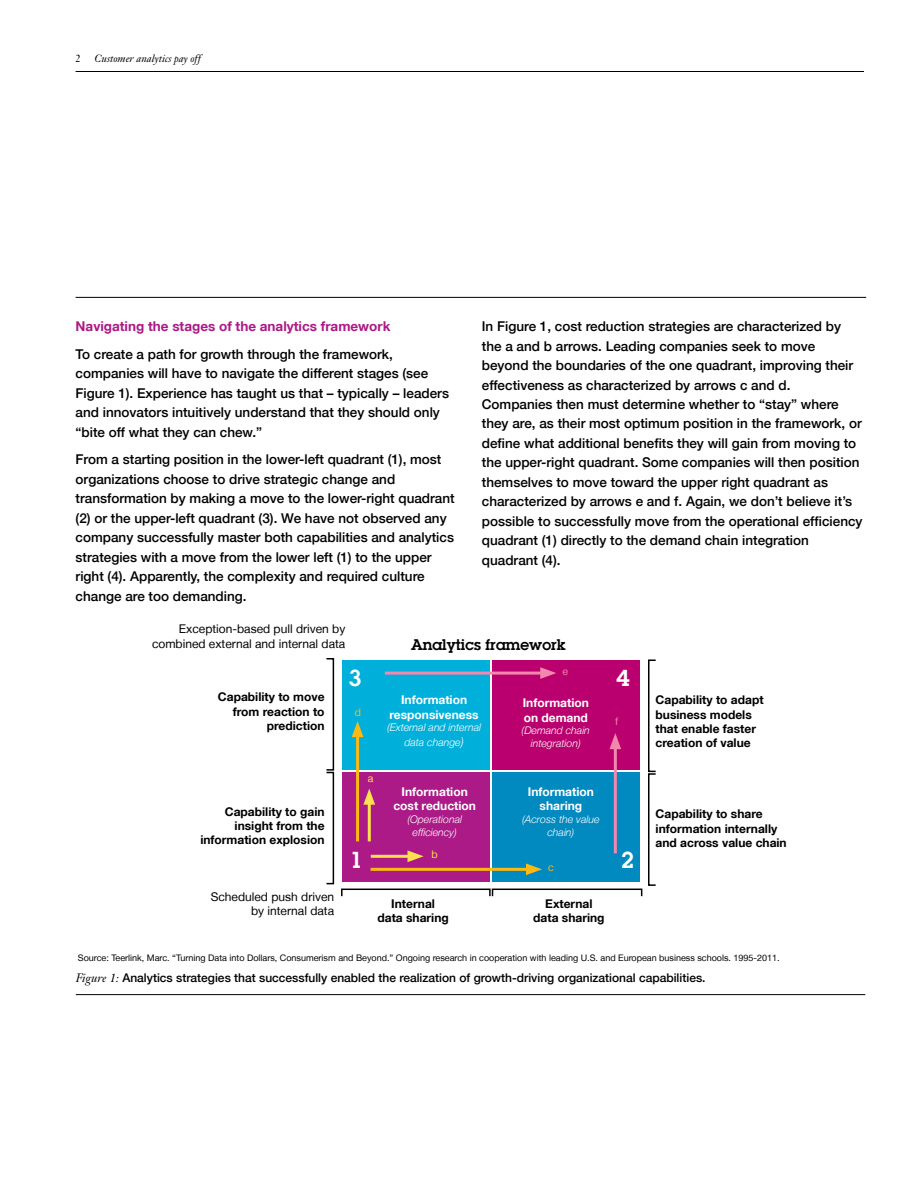
<style>
.page{position:relative;width:918px;height:1188px;background:#fff}
.page>*{position:absolute;margin:0;border:0;box-sizing:border-box;transform-origin:0 0}
.t1{font:600 22.5px "Lubalin Graph LT";color:#fff}
.t2{font:600 15px "Lubalin Graph LT";color:#000}
.t3{font:500 13.5px/19.5px "Helvetica Neue LT";color:#000}
.t4{font:700 13.5px "Helvetica Neue LT";color:#ab1a87}
.t5{font:700 12px/14.4px "Helvetica Neue LT";color:#000;text-align:right}
.t6{font:500 12px "Helvetica Neue LT";color:#000}
.t7{font:12px/14.4px "Helvetica Neue LT";color:#000;text-align:right}
.t8{font:700 12px/14.4px "Helvetica Neue LT";color:#fff;text-align:center}
.t9{font:italic 300 10.5px/12.6px "Helvetica Neue LT";color:#fff;text-align:center}
.t10{font:italic 10.5px "Janson Text LT Std";color:#000}
.t11{font:10.5px "Helvetica Neue LT";color:#ffe14f}
.t12{font:10.5px "Helvetica Neue LT";color:#fdb913}
.t13{font:10.5px "Helvetica Neue LT";color:#f388af}
.t14{font:10.5px "Janson Text LT Std";color:#000}
.t15{font:9px "Helvetica Neue LT";color:#000}
.s1{font-size:12px}
.s2{font-family:"Janson Text LT Std";font-weight:400;font-style:italic}
</style>
<div class="page">
<hr style="left:76px;top:71px;width:788px;height:1px;background:#000">
<hr style="left:76px;top:297px;width:790px;height:1px;background:#000">
<hr style="left:76px;top:994px;width:789px;height:1px;background:#000">
<div style="left:343px;top:660px;width:147px;height:110px;background:#00b0da"></div>
<div style="left:492px;top:660px;width:148px;height:110px;background:#ba006e"></div>
<div style="left:343px;top:772px;width:147px;height:110px;background:#ab1a87"></div>
<div style="left:493px;top:772px;width:147px;height:110px;background:#008abf"></div>
<div style="left:326px;top:772px;width:8px;height:112px;border:2px solid #000"></div>
<div style="left:326px;top:658px;width:8px;height:113px;border:2px solid #000"></div>
<div style="left:492px;top:889px;width:150px;height:8px;border:2px solid #000"></div>
<div style="left:341px;top:889px;width:150px;height:8px;border:2px solid #000"></div>
<div style="left:648px;top:660px;width:8px;height:112px;border:2px solid #000"></div>
<div style="left:648px;top:773px;width:8px;height:113px;border:2px solid #000"></div>
<hr style="left:368px;top:799px;width:3px;height:42px;background:#ffe14f">
<svg style="left:363px;top:789px;width:12px;height:16px"></svg>
<hr style="left:356px;top:731px;width:3px;height:110px;background:#fdb913">
<svg style="left:352px;top:721px;width:11px;height:16px"></svg>
<hr style="left:371px;top:855px;width:42px;height:3px;background:#ffe14f">
<svg style="left:408px;top:850px;width:16px;height:12px"></svg>
<hr style="left:371px;top:868px;width:161px;height:3px;background:#fdb913">
<svg style="left:526px;top:863px;width:16px;height:12px"></svg>
<hr style="left:385px;top:672px;width:161px;height:3px;background:#f388af">
<svg style="left:540px;top:667px;width:16px;height:12px"></svg>
<hr style="left:614px;top:743px;width:3px;height:110px;background:#f388af">
<svg style="left:609px;top:733px;width:12px;height:16px"></svg>
<p class="t14" style="left:76px;top:52px;width:7px">2</p>
<p class="t10" style="left:95px;top:52px;width:108px">Customer analytics pay off</p>
<p class="t4" style="left:76px;top:318px;width:316px">Navigating the stages of the analytics framework</p>
<p class="t3" style="left:76px;top:344px;width:375px">To create a path for growth through the framework, companies will have to navigate the different stages (see Figure 1). Experience has taught us that – typically – leaders and innovators intuitively understand that they should only “bite off what they can chew.”</p>
<p class="t3" style="left:76px;top:449px;width:381px">From a starting position in the lower-left quadrant (1), most organizations choose to drive strategic change and transformation by making a move to the lower-right quadrant (2) or the upper-left quadrant (3). We have not observed any company successfully master both capabilities and analytics strategies with a move from the lower left (1) to the upper right (4). Apparently, the complexity and required culture change are too demanding.</p>
<p class="t3" style="left:482px;top:316px;width:382px">In Figure 1, cost reduction strategies are characterized by the a and b arrows. Leading companies seek to move beyond the boundaries of the one quadrant, improving their effectiveness as characterized by arrows c and d.<br>Companies then must determine whether to “stay” where they are, as their most optimum position in the framework, or define what additional benefits they will gain from moving to the upper-right quadrant. Some companies will then position themselves to move toward the upper right quadrant as characterized by arrows e and f. Again, we don’t believe it’s possible to successfully move from the operational efficiency quadrant (1) directly to the demand chain integration quadrant (4).</p>
<p class="t7" style="left:152px;top:622px;width:195px">Exception-based pull driven by combined external and internal data</p>
<h1 class="t1" style="left:349px;top:663px;width:15px">3</h1>
<p class="t2" style="left:411px;top:635px;width:156px">Analytics framework</p>
<p class="t13" style="left:562px;top:665px;width:7px">e</p>
<p class="t5" style="left:218px;top:689px;width:108px">Capability to move from reaction to prediction</p>
<p class="t8" style="left:390px;top:692px;width:91px">Information responsiveness</p>
<p class="t12" style="left:355px;top:706px;width:8px">d</p>
<p class="t9" style="left:387px;top:720px;width:95px;line-height:14.4px">(External and internal data change<span class="s1">)</span></p>
<p class="t8" style="left:393px;top:784px;width:84px">Information cost reduction</p>
<p class="t9" style="left:407px;top:813px;width:56px">(Operational efficiency)</p>
<p class="t11" style="left:368px;top:772px;width:7px">a</p>
<p class="t5" style="left:200px;top:804px;width:126px">Capability to gain insight from the information explosion</p>
<h1 class="t1" style="left:350px;top:845px;width:15px">1</h1>
<p class="t11" style="left:432px;top:848px;width:8px">b</p>
<p class="t8" style="left:523px;top:696px;width:68px;text-align:left">Information on demand</p>
<p class="t9" style="left:522px;top:724px;width:70px">(Demand chain integration)</p>
<p class="t8" style="left:528px;top:784px;width:68px">Information sharing</p>
<p class="t9" style="left:522px;top:813px;width:79px">(Across the value chain)</p>
<p class="t12" style="left:548px;top:861px;width:7px">c</p>
<p class="t7" style="left:211px;top:889px;width:125px">Scheduled push driven by internal data</p>
<p class="t5" style="left:378px;top:896px;width:73px;text-align:center">Internal data sharing</p>
<p class="t5" style="left:533px;top:896px;width:73px;text-align:center">External data sharing</p>
<h1 class="t1" style="left:617px;top:663px;width:15px">4</h1>
<p class="t13" style="left:615px;top:715px;width:5px">f</p>
<h1 class="t1" style="left:621px;top:845px;width:15px">2</h1>
<p class="t5" style="left:656px;top:692px;width:109px;text-align:left">Capability to adapt business models that enable faster creation of value</p>
<p class="t5" style="left:656px;top:807px;width:133px;text-align:left">Capability to share information internally and across value chain</p>
<p class="t15" style="left:78px;top:952px;width:703px">Source: Teerlink, Marc. “Turning Data into Dollars, Consumerism and Beyond.” Ongoing research in cooperation with leading U.S. and European business schools. 1995-2011.</p>
<p class="t6" style="left:76px;top:970px;width:631px"><span class="s2">Figure 1:</span> Analytics strategies that successfully enabled the realization of growth-driving organizational capabilities.</p>
</div>
